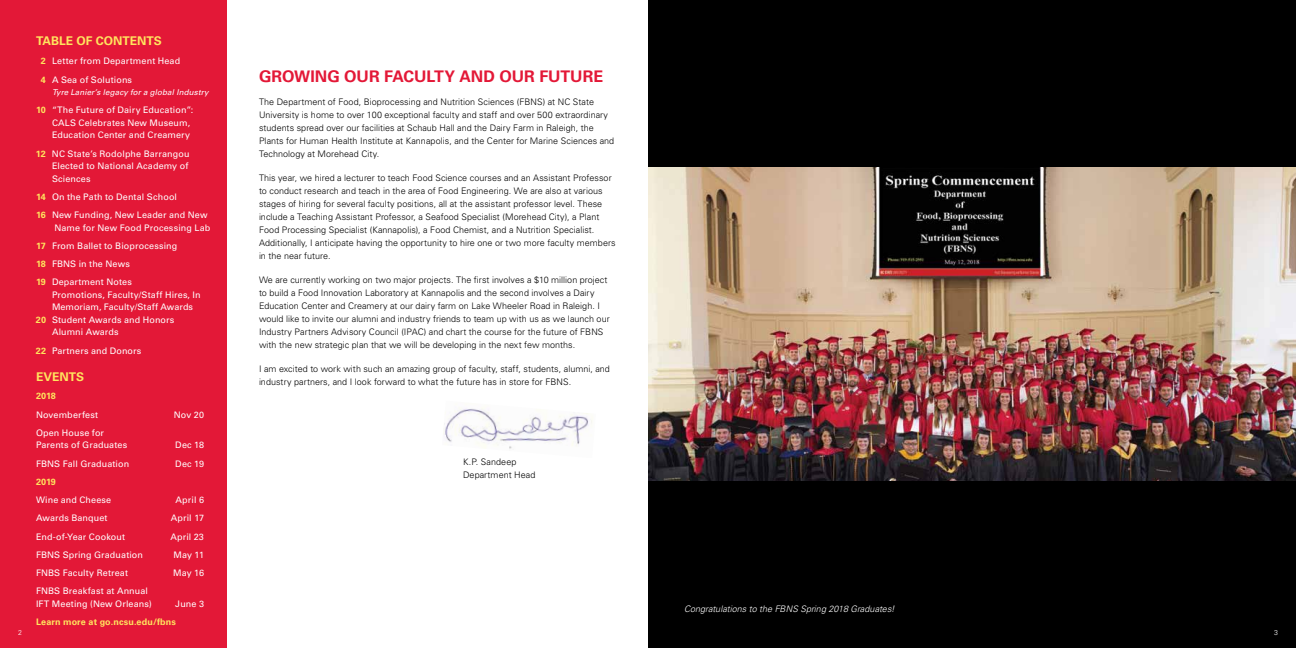
<style>
.page{position:relative;width:1296px;height:648px;background:#fff}
.page>*{position:absolute;margin:0;border:0;box-sizing:border-box;transform-origin:0 0}
.t1{font:700 16px "Univers LT Std";color:#e31837}
.t2{font:700 12px "Univers LT Std";color:#ffe55e}
.t3{font:300 9px/13px "Univers LT Std";letter-spacing:.005em;color:#000}
.t4{font:9px/12.5px "Univers LT Std";letter-spacing:.01em;color:#fff}
.t5{font:italic 300 9px "Univers LT Std";letter-spacing:.005em;color:#fff}
.t6{font:700 9px "Univers LT Std";letter-spacing:.015em;color:#ffe55e}
.t7{font:italic 8px "Univers LT Std";letter-spacing:.015em;color:#fff}
.t8{font:300 7px "Univers LT Std";color:#fff}
.s1{font-weight:700;color:#ffe55e}
</style>
<div class="page">
<div style="left:0;top:0;width:227px;height:648px;background:#e31837"></div>
<img style="left:443px;top:408px;width:149px;height:41px">
<img style="left:648px;top:167px;width:648px;height:315px">
<div style="left:648px;top:0;width:648px;height:167px;background:#000"></div>
<div style="left:648px;top:482px;width:648px;height:166px;background:#000"></div>
<p class="t8" style="left:18px;top:628px;width:5px">2</p>
<h2 class="t2" style="left:36px;top:33px;width:127px">TABLE OF CONTENTS</h2>
<p class="t4" style="left:41px;top:52px;width:141px;line-height:18.3px"><span class="s1">2</span> Letter from Department Head<br><span class="s1">4</span> A Sea of Solutions</p>
<p class="t7" style="left:52px;top:88px;width:158px">Tyre Lanier’s legacy for a global Industry</p>
<p class="t4" style="left:52px;top:104px;width:143px;text-indent:-16px"><span class="s1">10</span> “The Future of Dairy Education”:<br>CALS Celebrates New Museum,<br>Education Center and Creamery</p>
<p class="t4" style="left:52px;top:147px;width:139px;text-indent:-16px"><span class="s1">12</span> NC State’s Rodolphe Barrangou<br>Elected to National Academy of<br>Sciences</p>
<p class="t4" style="left:36px;top:188px;width:173px;line-height:18.3px"><span class="s1">14</span> On the Path to Dental School<br><span class="s1">16</span> New Funding, New Leader and New</p>
<p class="t4" style="left:36px;top:218px;width:176px;line-height:18.3px;text-indent:18px">Name for New Food Processing Lab<br><span class="s1">17</span> From Ballet to Bioprocessing<br><span class="s1">18</span> FBNS in the News<br><span class="s1">19</span> Department Notes</p>
<p class="t4" style="left:52px;top:289px;width:150px">Promotions, Faculty/Staff Hires, In</p>
<p class="t4" style="left:52px;top:301px;width:143px">Memoriam, Faculty/Staff Awards</p>
<p class="t4" style="left:36px;top:314px;width:140px"><span class="s1">20</span> Student Awards and Honors</p>
<p class="t4" style="left:52px;top:326px;width:68px">Alumni Awards</p>
<p class="t4" style="left:36px;top:344px;width:107px"><span class="s1">22</span> Partners and Donors</p>
<h2 class="t2" style="left:36px;top:370px;width:50px">EVENTS</h2>
<p class="t6" style="left:36px;top:391px;width:21px">2018</p>
<p class="t4" style="left:36px;top:408px;width:64px">Novemberfest</p>
<p class="t4" style="left:174px;top:408px;width:32px">Nov 20</p>
<p class="t4" style="left:36px;top:426px;width:93px">Open House for<br>Parents of Graduates</p>
<p class="t4" style="left:175px;top:439px;width:30px">Dec 18</p>
<p class="t4" style="left:36px;top:457px;width:95px">FBNS Fall Graduation</p>
<p class="t4" style="left:175px;top:457px;width:30px">Dec 19</p>
<p class="t6" style="left:36px;top:476px;width:21px">2019</p>
<p class="t4" style="left:36px;top:494px;width:77px">Wine and Cheese</p>
<p class="t4" style="left:176px;top:494px;width:30px">April 6</p>
<p class="t4" style="left:36px;top:512px;width:73px">Awards Banquet</p>
<p class="t4" style="left:171px;top:512px;width:35px">April 17</p>
<p class="t4" style="left:36px;top:530px;width:91px">End-of-Year Cookout</p>
<p class="t4" style="left:170px;top:530px;width:35px">April 23</p>
<p class="t4" style="left:36px;top:548px;width:109px">FBNS Spring Graduation</p>
<p class="t4" style="left:174px;top:548px;width:32px">May 11</p>
<p class="t4" style="left:36px;top:567px;width:94px">FNBS Faculty Retreat</p>
<p class="t4" style="left:173px;top:567px;width:32px">May 16</p>
<p class="t4" style="left:36px;top:585px;width:117px">FNBS Breakfast at Annual<br>IFT Meeting (New Orleans)</p>
<p class="t4" style="left:175px;top:597px;width:30px">June 3</p>
<p class="t6" style="left:36px;top:617px;width:142px">Learn more at go.ncsu.edu/fbns</p>
<h1 class="t1" style="left:259px;top:67px;width:346px">GROWING OUR FACULTY AND OUR FUTURE</h1>
<p class="t3" style="left:259px;top:96px;width:357px">The Department of Food, Bioprocessing and Nutrition Sciences (FBNS) at NC State University is home to over 100 exceptional faculty and staff and over 500 extraordinary students spread over our facilities at Schaub Hall and the Dairy Farm in Raleigh, the Plants for Human Health Institute at Kannapolis, and the Center for Marine Sciences and Technology at Morehead City.</p>
<p class="t3" style="left:259px;top:171px;width:358px">This year, we hired a lecturer to teach Food Science courses and an Assistant Professor to conduct research and teach in the area of Food Engineering. We are also at various stages of hiring for several faculty positions, all at the assistant professor level. These include a Teaching Assistant Professor, a Seafood Specialist (Morehead City), a Plant Food Processing Specialist (Kannapolis), a Food Chemist, and a Nutrition Specialist.<br>Additionally, I anticipate having the opportunity to hire one or two more faculty members in the near future.</p>
<p class="t3" style="left:259px;top:273px;width:352px">We are currently working on two major projects. The first involves a $10 million project to build a Food Innovation Laboratory at Kannapolis and the second involves a Dairy Education Center and Creamery at our dairy farm on Lake Wheeler Road in Raleigh. I would like to invite our alumni and industry friends to team up with us as we launch our Industry Partners Advisory Council (IPAC) and chart the course for the future of FBNS with the new strategic plan that we will be developing in the next few months.</p>
<p class="t3" style="left:259px;top:362px;width:352px">I am excited to work with such an amazing group of faculty, staff, students, alumni, and industry partners, and I look forward to what the future has in store for FBNS.</p>
<p class="t3" style="left:463px;top:456px;width:74px">K.P. Sandeep<br>Department Head</p>
<p class="t5" style="left:684px;top:603px;width:212px">Congratulations to the FBNS Spring 2018 Graduates!</p>
<p class="t8" style="left:1274px;top:628px;width:5px">3</p>
</div>
